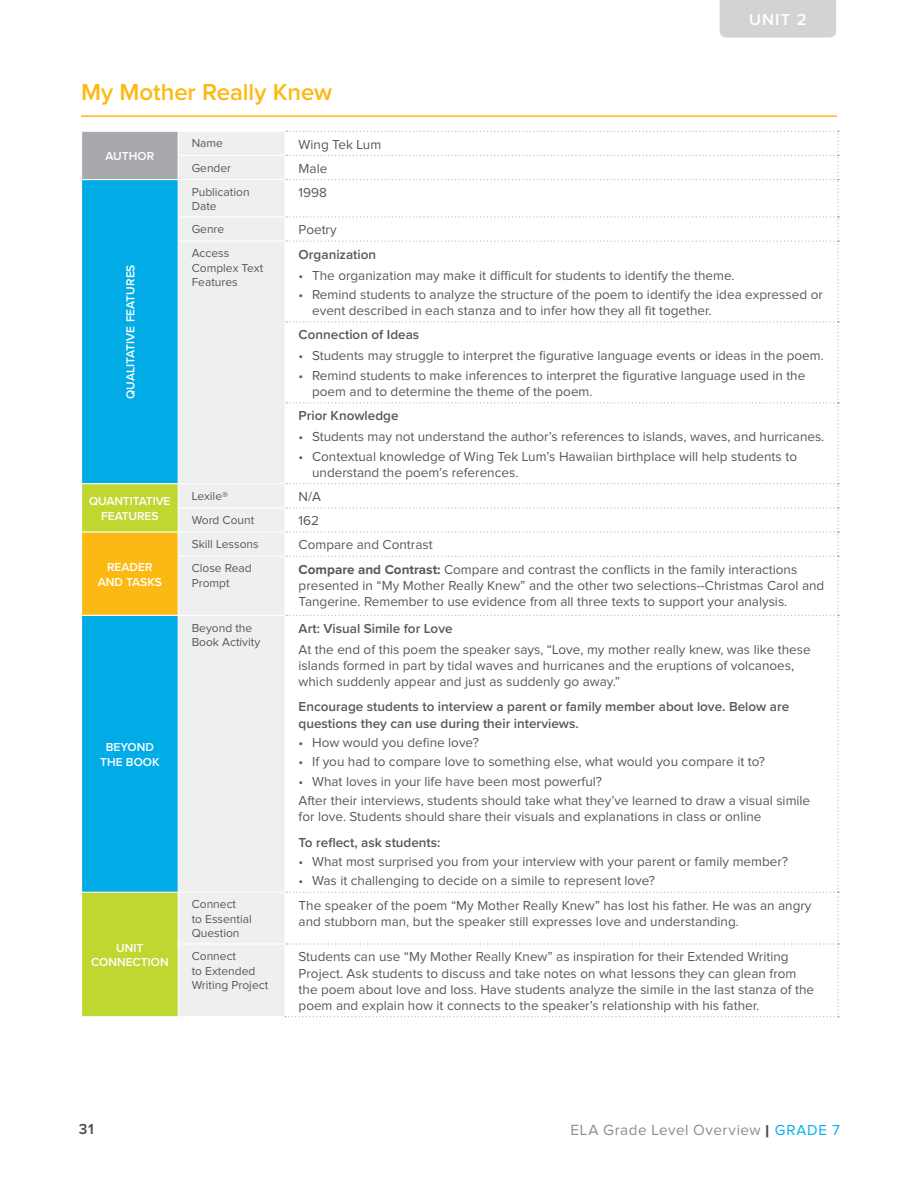
<style>
.page{position:relative;width:918px;height:1188px;background:#fff}
.page>*{position:absolute;margin:0;border:0;box-sizing:border-box;transform-origin:0 0}
.t1{font:600 24px "Proxima Nova";letter-spacing:-.005em;color:#fdb913}
.t2{font:600 16.5px "Proxima Nova";color:#fff}
.t3{font:15.3px "Proxima Nova";letter-spacing:.03em;color:#8b8e90}
.t4{font:600 15px "Proxima Nova";color:#47494e}
.t5{font:13.5px/16.2px "Proxima Nova";color:#58595b}
.t6{font:600 13.5px/16.2px "Proxima Nova";color:#58595b}
.t7{font:12px/14.4px "Proxima Nova";color:#58595b}
.t8{font:600 12px/14.4px "Proxima Nova";color:#fff;text-align:center}
.s1{font-weight:700}
.s2{font-weight:900;font-size:17.4px;color:#47494e}
.s3{font-size:15px;color:#00aeef}
</style>
<div class="page">
<hr style="left:81px;top:115px;width:756px;height:2px;background:#fdb913">
<div style="left:82px;top:131px;width:96px;height:49px;background:#a7a9ac"></div>
<div style="left:179px;top:132px;width:106px;height:884px;background:#eeefef"></div>
<div style="left:82px;top:180px;width:96px;height:303px;background:#00abe6"></div>
<svg style="left:82px;top:484px;width:96px;height:532px;background:#49bca0"></svg>
<div style="left:82px;top:532px;width:96px;height:83px;background:#fdb913"></div>
<hr style="left:81px;top:131px;width:97px;height:1px;background:#fff">
<hr style="left:82px;top:179px;width:96px;height:1px;background:#fff">
<hr style="left:179px;top:155px;width:106px;height:1px;background:#fff">
<hr style="left:178px;top:179px;width:107px;height:1px;background:#fff">
<hr style="left:179px;top:216px;width:106px;height:2px;background:#fff">
<svg style="left:178px;top:217px;width:1px;height:24px"></svg>
<hr style="left:179px;top:241px;width:106px;height:1px;background:#fff">
<hr style="left:178px;top:483px;width:107px;height:1px;background:#fff">
<hr style="left:179px;top:507px;width:106px;height:1px;background:#fff">
<hr style="left:82px;top:531px;width:96px;height:2px;background:#fff">
<hr style="left:82px;top:615px;width:96px;height:1px;background:#fff">
<hr style="left:82px;top:892px;width:96px;height:1px;background:#fff">
<hr style="left:178px;top:531px;width:107px;height:2px;background:#fff">
<hr style="left:179px;top:556px;width:106px;height:1px;background:#fff">
<hr style="left:178px;top:615px;width:107px;height:1px;background:#fff">
<hr style="left:178px;top:892px;width:107px;height:1px;background:#fff">
<hr style="left:179px;top:943px;width:106px;height:2px;background:#fff">
<svg style="left:178px;top:484px;width:1px;height:48px"></svg>
<svg style="left:285px;top:131px;width:554px;height:886px"></svg>
<div style="left:720px;top:0;width:116px;height:38px;background:#d1d3d4"></div>
<h1 class="t1" style="left:81px;top:74px;width:253px">My Mother Really Knew</h1>
<p class="t8" style="left:106px;top:149px;width:50px">AUTHOR</p>
<p class="t7" style="left:192px;top:137px;width:33px">Name</p>
<p class="t5" style="left:299px;top:136px;width:84px">Wing Tek Lum</p>
<p class="t7" style="left:192px;top:161px;width:41px">Gender</p>
<p class="t5" style="left:299px;top:161px;width:30px">Male</p>
<p class="t2" style="left:749px;top:7px;width:59px">UNIT 2</p>
<p class="t8" style="left:123px;top:399px;width:136px;rotate:-90deg">QUALITATIVE FEATURES</p>
<p class="t8" style="left:89px;top:494px;width:83px">QUANTITATIVE<br>FEATURES</p>
<p class="t8" style="left:98px;top:560px;width:66px">READER<br>AND TASKS</p>
<p class="t8" style="left:100px;top:740px;width:61px">BEYOND<br>THE BOOK</p>
<p class="t8" style="left:91px;top:940px;width:79px">UNIT<br>CONNECTION</p>
<p class="t7" style="left:192px;top:185px;width:59px">Publication<br>Date</p>
<p class="t5" style="left:299px;top:185px;width:30px">1998</p>
<p class="t7" style="left:192px;top:222px;width:34px">Genre</p>
<p class="t5" style="left:299px;top:222px;width:40px">Poetry</p>
<p class="t7" style="left:192px;top:246px;width:73px">Access<br>Complex Text<br>Features</p>
<p class="t6" style="left:299px;top:246px;width:79px">Organization</p>
<p class="t5" style="left:299px;top:267px;width:438px">• The organization may make it difficult for students to identify the theme.</p>
<p class="t5" style="left:312px;top:287px;width:512px;text-indent:-14px">• Remind students to analyze the structure of the poem to identify the idea expressed or event described in each stanza and to infer how they all fit together.</p>
<p class="t6" style="left:299px;top:326px;width:122px">Connection of Ideas</p>
<p class="t5" style="left:299px;top:348px;width:527px">• Students may struggle to interpret the figurative language events or ideas in the poem.</p>
<p class="t5" style="left:312px;top:368px;width:495px;text-indent:-14px">• Remind students to make inferences to interpret the figurative language used in the poem and to determine the theme of the poem.</p>
<p class="t6" style="left:299px;top:407px;width:101px">Prior Knowledge</p>
<p class="t5" style="left:299px;top:429px;width:527px">• Students may not understand the author’s references to islands, waves, and hurricanes.</p>
<p class="t5" style="left:312px;top:448px;width:486px;text-indent:-14px">• Contextual knowledge of Wing Tek Lum’s Hawaiian birthplace will help students to understand the poem’s references.</p>
<p class="t7" style="left:192px;top:489px;width:38px">Lexile®</p>
<p class="t5" style="left:299px;top:489px;width:24px">N/A</p>
<p class="t7" style="left:192px;top:513px;width:64px">Word Count</p>
<p class="t5" style="left:299px;top:513px;width:22px">162</p>
<p class="t7" style="left:192px;top:537px;width:69px">Skill Lessons</p>
<p class="t5" style="left:299px;top:537px;width:136px">Compare and Contrast</p>
<p class="t7" style="left:192px;top:562px;width:62px">Close Read<br>Prompt</p>
<p class="t5" style="left:299px;top:561px;width:527px"><span class="s1">Compare and Contrast:</span> Compare and contrast the conflicts in the family interactions presented in “My Mother Really Knew” and the other two selections--Christmas Carol and<br>Tangerine. Remember to use evidence from all three texts to support your analysis.</p>
<p class="t7" style="left:192px;top:621px;width:70px">Beyond the<br>Book Activity</p>
<p class="t6" style="left:299px;top:620px;width:156px">Art: Visual Simile for Love</p>
<p class="t5" style="left:299px;top:642px;width:514px">At the end of this poem the speaker says, “Love, my mother really knew, was like these islands formed in part by tidal waves and hurricanes and the eruptions of volcanoes, which suddenly appear and just as suddenly go away.”</p>
<p class="t6" style="left:299px;top:698px;width:492px">Encourage students to interview a parent or family member about love. Below are questions they can use during their interviews.</p>
<p class="t5" style="left:299px;top:735px;width:182px">• How would you define love?</p>
<p class="t5" style="left:299px;top:754px;width:468px">• If you had to compare love to something else, what would you compare it to?</p>
<p class="t5" style="left:299px;top:772px;width:513px;line-height:19.5px">• What loves in your life have been most powerful?<br>After their interviews, students should take what they’ve learned to draw a visual simile</p>
<p class="t5" style="left:299px;top:809px;width:464px">for love. Students should share their visuals and explanations in class or online</p>
<p class="t6" style="left:299px;top:834px;width:144px">To reflect, ask students:</p>
<p class="t5" style="left:299px;top:854px;width:491px">• What most surprised you from your interview with your parent or family member?</p>
<p class="t5" style="left:299px;top:873px;width:358px">• Was it challenging to decide on a simile to represent love?</p>
<p class="t7" style="left:192px;top:898px;width:62px">Connect<br>to Essential<br>Question</p>
<p class="t5" style="left:299px;top:897px;width:514px">The speaker of the poem “My Mother Really Knew” has lost his father. He was an angry and stubborn man, but the speaker still expresses love and understanding.</p>
<p class="t7" style="left:192px;top:949px;width:78px">Connect<br>to Extended<br>Writing Project</p>
<p class="t5" style="left:299px;top:949px;width:517px">Students can use “My Mother Really Knew” as inspiration for their Extended Writing Project. Ask students to discuss and take notes on what lessons they can glean from the poem about love and loss. Have students analyze the simile in the last stanza of the poem and explain how it connects to the speaker’s relationship with his father.</p>
<p class="t4" style="left:79px;top:1118px;width:17px">31</p>
<p class="t3" style="left:571px;top:1122px;width:271px">ELA Grade Level Overview <span class="s2">|</span> <span class="s3">GRADE 7</span></p>
</div>
